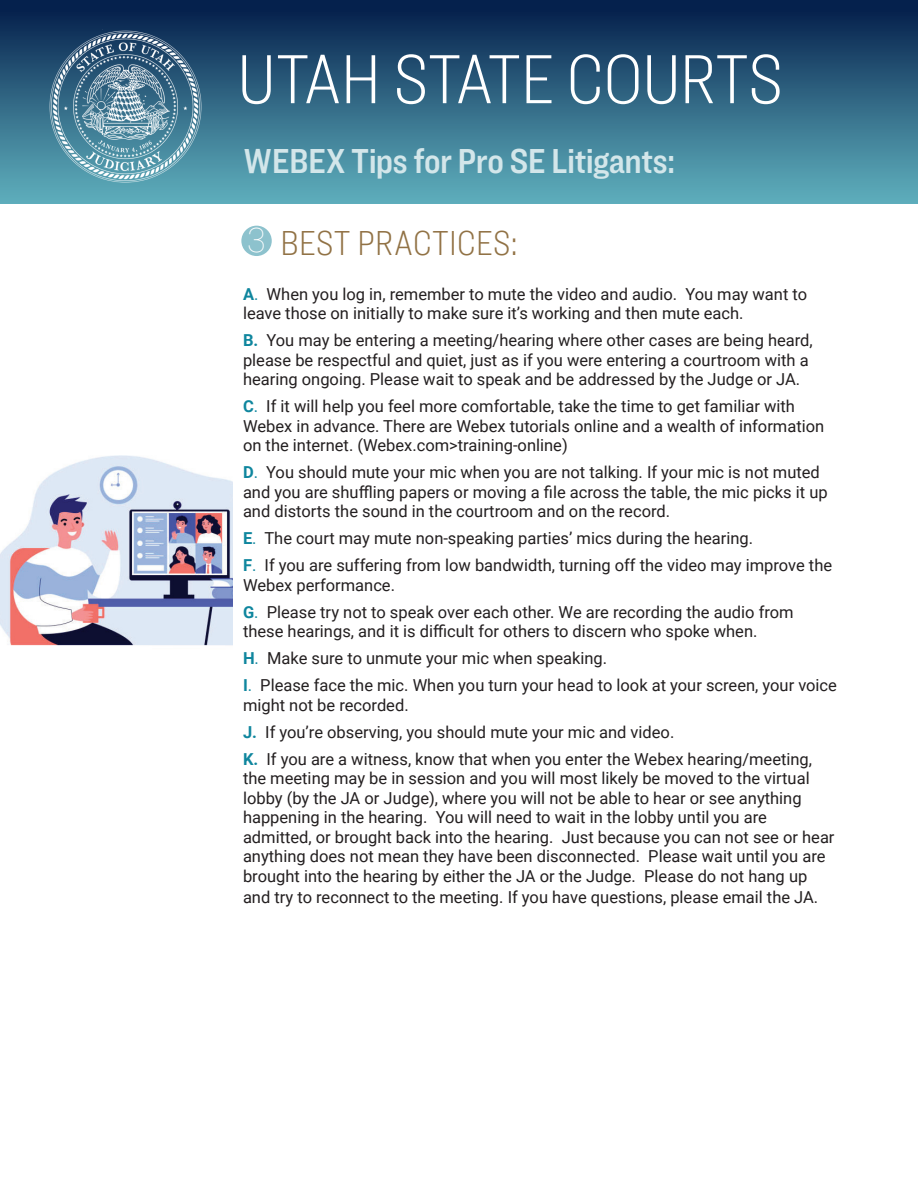
<style>
.page{position:relative;width:918px;height:1188px;background:#fff}
.page>*{position:absolute;margin:0;border:0;box-sizing:border-box;transform-origin:0 0}
.t1{font:100 72px "Ringside Condensed";letter-spacing:-.02em;color:#fff}
.t2{font:36px "Ringside Condensed Semi";letter-spacing:-.01em;color:#d3e6ea}
.t3{font:100 36px "Ringside Condensed";color:#917245}
.t4{font:100 34.05px "Roboto";color:#fff}
.t5{font:16.5px/19.5px "Roboto";color:#231f20}
.s1{font-weight:700;color:#0f869e}
.s2{color:#0f869e}
</style>
<div class="page">
<img style="left:0;top:455px;width:233px;height:191px">
<div style="left:241px;top:226px;width:31px;height:30px;background:#8dc2cd;border-radius:50%"></div>
<div style="left:0;top:0;width:918px;height:204px;background:linear-gradient(to bottom,#031d49,#60b1be)"></div>
<img style="left:44px;top:24px;width:164px;height:164px">
<p class="t1" style="left:237px;top:31px;width:548px">UTAH STATE COURTS</p>
<p class="t2" style="left:244px;top:136px;width:433px">WEBEX Tips for Pro SE Litigants:</p>
<p class="t4" style="left:247px;top:216px;width:20px">3</p>
<p class="t3" style="left:280px;top:219px;width:239px">BEST PRACTICES:</p>
<p class="t5" style="left:243px;top:283px;width:566px"><span class="s1">A</span><span class="s2">.</span> When you log in, remember to mute the video and audio. You may want to leave those on initially to make sure it’s working and then mute each.</p>
<p class="t5" style="left:243px;top:330px;width:571px"><span class="s1">B.</span> You may be entering a meeting/hearing where other cases are being heard, please be respectful and quiet, just as if you were entering a courtroom with a hearing ongoing. Please wait to speak and be addressed by the Judge or JA.</p>
<p class="t5" style="left:243px;top:396px;width:583px"><span class="s1">C</span><span class="s2">.</span> If it will help you feel more comfortable, take the time to get familiar with<br>Webex in advance. There are Webex tutorials online and a wealth of information on the internet. (Webex.com&gt;training-online)</p>
<p class="t5" style="left:243px;top:462px;width:586px"><span class="s1">D</span><span class="s2">.</span> You should mute your mic when you are not talking. If your mic is not muted and you are shuffling papers or moving a file across the table, the mic picks it up and distorts the sound in the courtroom and on the record.</p>
<p class="t5" style="left:243px;top:528px;width:512px"><span class="s1">E</span><span class="s2">.</span> The court may mute non-speaking parties’ mics during the hearing.</p>
<p class="t5" style="left:243px;top:555px;width:591px"><span class="s1">F</span><span class="s2">.</span> If you are suffering from low bandwidth, turning off the video may improve the<br>Webex performance.</p>
<p class="t5" style="left:243px;top:601px;width:552px"><span class="s1">G</span><span class="s2">.</span> Please try not to speak over each other. We are recording the audio from these hearings, and it is difficult for others to discern who spoke when.</p>
<p class="t5" style="left:243px;top:648px;width:366px"><span class="s1">H</span><span class="s2">.</span> Make sure to unmute your mic when speaking.</p>
<p class="t5" style="left:243px;top:675px;width:595px"><span class="s1">I</span><span class="s2">.</span> Please face the mic. When you turn your head to look at your screen, your voice might not be recorded.</p>
<p class="t5" style="left:243px;top:721px;width:433px"><span class="s1">J.</span> If you’re observing, you should mute your mic and video.</p>
<p class="t5" style="left:243px;top:748px;width:593px"><span class="s1">K.</span> If you are a witness, know that when you enter the Webex hearing/meeting, the meeting may be in session and you will most likely be moved to the virtual lobby (by the JA or Judge), where you will not be able to hear or see anything happening in the hearing. You will need to wait in the lobby until you are admitted, or brought back into the hearing. Just because you can not see or hear anything does not mean they have been disconnected. Please wait until you are brought into the hearing by either the JA or the Judge. Please do not hang up</p>
<p class="t5" style="left:243px;top:887px;width:577px">and try to reconnect to the meeting. If you have questions, please email the JA.</p>
</div>
